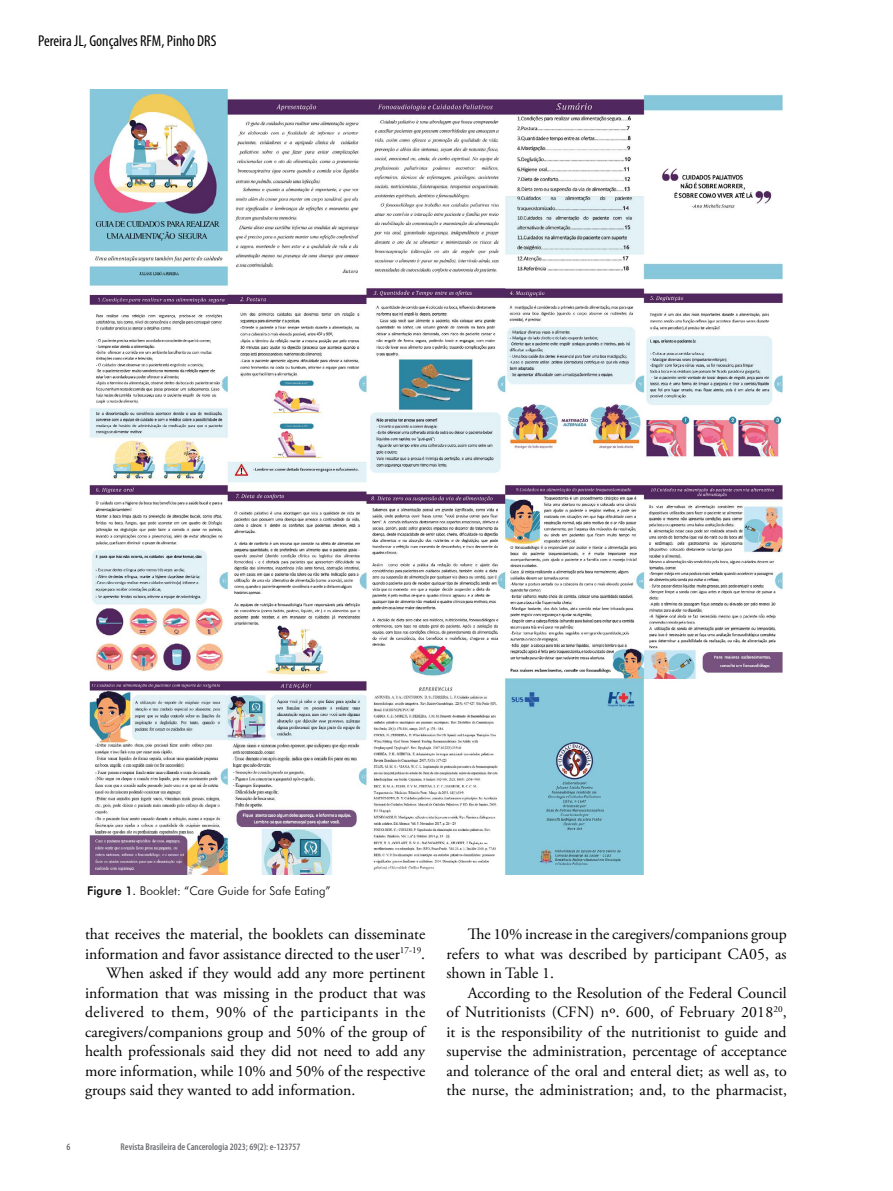
<style>
.page{position:relative;width:893px;height:1191px;background:#fff}
.page>*{position:absolute;margin:0;border:0;box-sizing:border-box;transform-origin:0 0}
.t1{font:15.75px/19.5px "Adobe Garamond Pro";color:#000;text-align:justify}
.t2{font:15.75px "Adobe Garamond Pro";letter-spacing:.035em;color:#000}
.t3{font:condensed 15.75px "Myriad Pro";color:#000}
.t4{font:300 12px "Futura BT";color:#000}
.t5{font:600 condensed 9.75px "Myriad Pro";color:#6d6e71}
.s1{font-weight:500}
</style>
<div class="page">
<img style="left:89px;top:90px;width:694px;height:784px">
<p class="t3" style="left:38px;top:31px;width:180px">Pereira JL, Gonçalves RFM, Pinho DRS</p>
<p class="t4" style="left:87px;top:883px;width:245px"><span class="s1">Figure 1.</span> Booklet: “Care Guide for Safe Eating”</p>
<p class="t1" style="left:85px;top:925px;width:342px">that receives the material, the booklets can disseminate</p>
<p class="t1" style="left:85px;top:944px;width:342px">information and favor assistance directed to the user<sup>17-19</sup>.</p>
<p class="t1" style="left:106px;top:964px;width:320px">When asked if they would add any more pertinent</p>
<p class="t1" style="left:85px;top:983px;width:342px">information that was missing in the product that was</p>
<p class="t2" style="left:85px;top:1002px;width:342px">delivered to them, 90% of the participants in the</p>
<p class="t1" style="left:85px;top:1022px;width:342px">caregivers/companions group and 50% of the group of</p>
<p class="t1" style="left:85px;top:1042px;width:342px">health professionals said they did not need to add any</p>
<p class="t1" style="left:85px;top:1061px;width:342px">more information, while 10% and 50% of the respective</p>
<p class="t1" style="left:85px;top:1081px;width:272px">groups said they wanted to add information.</p>
<p class="t5" style="left:67px;top:1141px;width:5px">6</p>
<p class="t5" style="left:121px;top:1141px;width:181px">Revista Brasileira de Cancerologia 2023; 69(2): e-123757</p>
<p class="t1" style="left:446px;top:925px;width:342px;text-indent:21px">The 10% increase in the caregivers/companions group refers to what was described by participant CA05, as shown in Table 1.</p>
<p class="t1" style="left:446px;top:983px;width:342px;text-indent:21px">According to the Resolution of the Federal Council of Nutritionists (CFN) nº. 600, of February 2018<sup>20</sup>, it is the responsibility of the nutritionist to guide and supervise the administration, percentage of acceptance and tolerance of the oral and enteral diet; as well as, to the nurse, the administration; and, to the pharmacist,</p>
</div>
